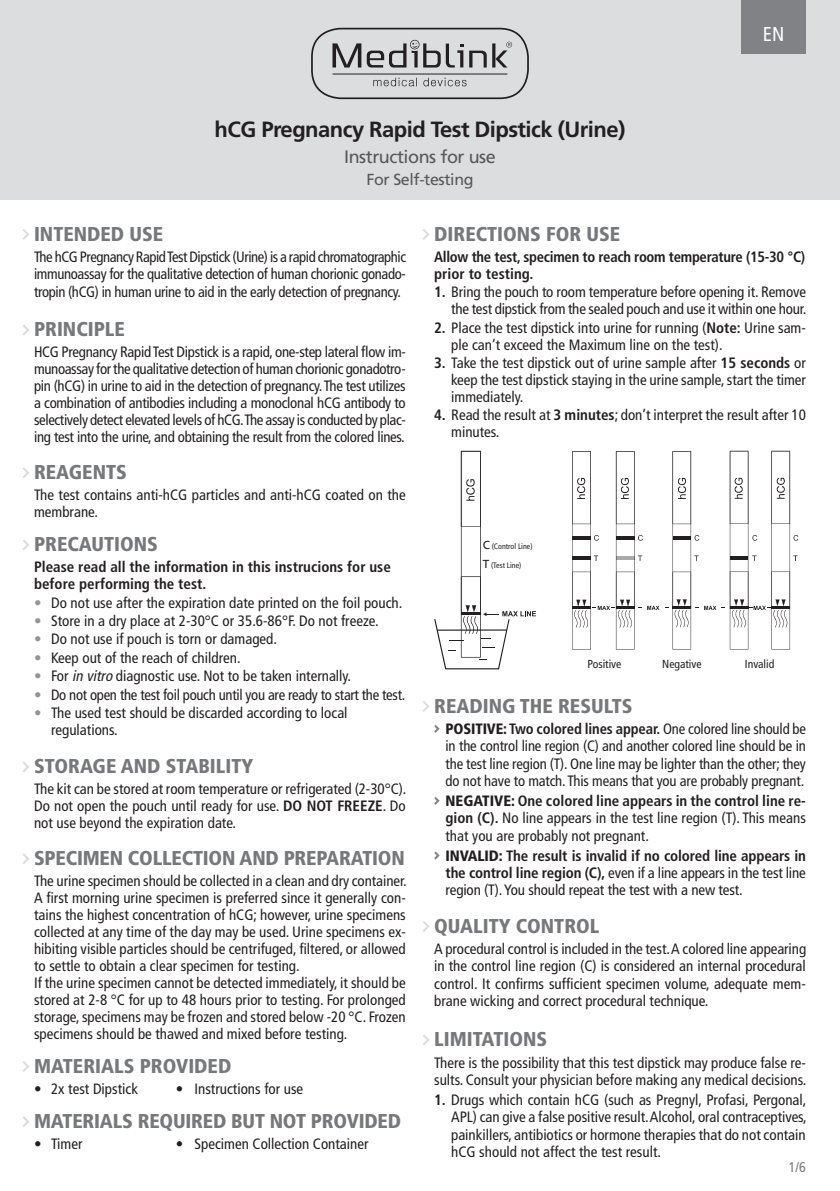
<style>
.page{position:relative;width:840px;height:1191px;background:#fff}
.page>*{position:absolute;margin:0;border:0;box-sizing:border-box;transform-origin:0 0}
.t1{font:700 22px "Frutiger LT Std";letter-spacing:-.025em;color:#231f20}
.N01{font:900 condensed 20px "Frutiger LT Std";color:#76787b}
.t2{font:condensed 20px "Frutiger LT Std";color:#fff}
.t3{font:18px "Frutiger LT Std";letter-spacing:-.025em;color:#57585a}
.t4{font:16px "Frutiger LT Std";letter-spacing:-.025em;color:#57585a}
.alineje{font:condensed 15px/17px "Frutiger LT Std";color:#231f20;text-align:justify}
.t5{font:700 condensed 15px/17px "Frutiger LT Std";color:#231f20}
.t6{font:700 condensed 15px/17px "Frutiger LT Std";letter-spacing:-.02em;color:#231f20}
.alineje-2{font:condensed 15px "Frutiger LT Std";letter-spacing:-.02em;color:#231f20}
.t7{font:condensed 14px "Frutiger LT Std";color:#76787b}
.t8{font:condensed 11.6px "Frutiger LT Std";color:#231f20}
.t9{font:condensed 8px "Frutiger LT Std";color:#231f20}
.s1{color:#939598}
.s2{font-style:italic}
.s3{font-weight:700}
.s4{font-stretch:normal;font-size:11.6px}
.s5{font-weight:900}
</style>
<div class="page">
<div style="left:0;top:0;width:839px;height:200px;background:#dcdddf"></div>
<svg style="left:22px;top:229px;width:7px;height:11px"></svg>
<svg style="left:23px;top:325px;width:6px;height:10px"></svg>
<svg style="left:23px;top:467px;width:6px;height:11px"></svg>
<svg style="left:23px;top:540px;width:6px;height:10px"></svg>
<svg style="left:23px;top:761px;width:6px;height:11px"></svg>
<svg style="left:23px;top:853px;width:6px;height:11px"></svg>
<svg style="left:22px;top:1061px;width:7px;height:11px"></svg>
<svg style="left:23px;top:1116px;width:6px;height:11px"></svg>
<svg style="left:434px;top:451px;width:101px;height:218px"></svg>
<svg style="left:572px;top:451px;width:225px;height:198px"></svg>
<svg style="left:434px;top:725px;width:6px;height:8px"></svg>
<svg style="left:434px;top:797px;width:6px;height:8px"></svg>
<svg style="left:434px;top:851px;width:6px;height:9px"></svg>
<svg style="left:423px;top:229px;width:7px;height:11px"></svg>
<svg style="left:423px;top:701px;width:7px;height:11px"></svg>
<svg style="left:423px;top:921px;width:7px;height:11px"></svg>
<svg style="left:423px;top:1034px;width:7px;height:11px"></svg>
<svg style="left:311px;top:27px;width:218px;height:73px"></svg>
<hr style="left:332px;top:74px;width:175px;height:1px;background:#231f20">
<div style="left:741px;top:0;width:64px;height:53px;background:#808285"></div>
<p class="t1" style="left:214px;top:116px;width:412px">hCG Pregnancy Rapid Test Dipstick (Urine)</p>
<p class="t3" style="left:344px;top:146px;width:153px">Instructions for use</p>
<p class="t4" style="left:366px;top:170px;width:108px">For Self-testing</p>
<p class="t2" style="left:762px;top:22px;width:23px">EN</p>
<p class="N01" style="left:34px;top:222px;width:130px">INTENDED USE</p>
<p class="alineje" style="left:34px;top:248px;width:373px">The hCG Pregnancy Rapid Test Dipstick (Urine) is a rapid chromatographic immunoassay for the qualitative detection of human chorionic gonado&shy;tropin (hCG) in human urine to aid in the early detection of pregnancy.</p>
<p class="N01" style="left:34px;top:317px;width:92px">PRINCIPLE</p>
<p class="alineje" style="left:34px;top:344px;width:373px">HCG Pregnancy Rapid Test Dipstick is a rapid, one-step lateral flow im&shy;munoassay for the qualitative detection of human chorionic gonadotro&shy;pin (hCG) in urine to aid in the detection of pregnancy. The test utilizes a combination of antibodies including a monoclonal hCG antibody to selectively detect elevated levels of hCG. The assay is conducted by plac&shy;ing test into the urine, and obtaining the result from the colored lines.</p>
<p class="N01" style="left:34px;top:460px;width:94px">REAGENTS</p>
<p class="alineje" style="left:34px;top:486px;width:373px">The test contains anti-hCG particles and anti-hCG coated on the membrane.</p>
<p class="N01" style="left:34px;top:532px;width:125px">PRECAUTIONS</p>
<p class="t5" style="left:34px;top:558px;width:358px">Please read all the information in this instrucions for use before performing the test.</p>
<p class="alineje" style="left:34px;top:594px;width:369px"><span class="s1">•</span> Do not use after the expiration date printed on the foil pouch.</p>
<p class="alineje" style="left:34px;top:612px;width:346px"><span class="s1">•</span> Store in a dry place at 2-30°C or 35.6-86°F. Do not freeze.</p>
<p class="alineje" style="left:34px;top:631px;width:244px"><span class="s1">•</span> Do not use if pouch is torn or damaged.</p>
<p class="alineje" style="left:34px;top:649px;width:208px"><span class="s1">•</span> Keep out of the reach of children.</p>
<p class="alineje" style="left:34px;top:667px;width:318px"><span class="s1">•</span> For <span class="s2">in vitro</span> diagnostic use. Not to be taken internally.</p>
<p class="alineje-2" style="left:34px;top:685px;width:372px"><span class="s1">•</span> Do not open the test foil pouch until you are ready to start the test.</p>
<p class="alineje" style="left:51px;top:704px;width:298px;text-indent:-17px"><span class="s1">•</span> The used test should be discarded according to local regulations.</p>
<p class="N01" style="left:34px;top:754px;width:220px">STORAGE AND STABILITY</p>
<p class="alineje" style="left:34px;top:780px;width:374px">The kit can be stored at room temperature or refrigerated (2-30°C).<br>Do not open the pouch until ready for use. <span class="s3">DO NOT FREEZE</span>. Do not use beyond the expiration date.</p>
<p class="N01" style="left:34px;top:846px;width:372px">SPECIMEN COLLECTION AND PREPARATION</p>
<p class="alineje" style="left:34px;top:872px;width:374px">The urine specimen should be collected in a clean and dry container.<br>A first morning urine specimen is preferred since it generally con&shy;tains the highest concentration of hCG; however, urine specimens collected at any time of the day may be used. Urine specimens ex&shy;hibiting visible particles should be centrifuged, filtered, or allowed to settle to obtain a clear specimen for testing.</p>
<p class="alineje" style="left:34px;top:974px;width:373px">If the urine specimen cannot be detected immediately, it should be stored at 2-8 °C for up to 48 hours prior to testing. For prolonged storage, specimens may be frozen and stored below -20 °C. Frozen specimens should be thawed and mixed before testing.</p>
<p class="N01" style="left:34px;top:1053px;width:199px">MATERIALS PROVIDED</p>
<p class="alineje" style="left:34px;top:1080px;width:105px">• 2x test Dipstick</p>
<p class="alineje" style="left:176px;top:1080px;width:129px">• Instructions for use</p>
<p class="N01" style="left:34px;top:1109px;width:368px">MATERIALS REQUIRED BUT NOT PROVIDED</p>
<p class="alineje" style="left:34px;top:1135px;width:50px">• Timer</p>
<p class="alineje" style="left:176px;top:1135px;width:194px">• Specimen Collection Container</p>
<p class="N01" style="left:434px;top:222px;width:187px">DIRECTIONS FOR USE</p>
<p class="t6" style="left:434px;top:248px;width:372px">Allow the test, specimen to reach room temperature (15-30 °C) prior to testing.</p>
<p class="alineje" style="left:434px;top:284px;width:373px;text-align:right"><span class="s3">1.</span> Bring the pouch to room temperature before opening it. Remove the test dipstick from the sealed pouch and use it within one hour.</p>
<p class="alineje" style="left:451px;top:319px;width:356px;text-indent:-17px"><span class="s3">2.</span> Place the test dipstick into urine for running (<span class="s3">Note:</span> Urine sam&shy;ple can’t exceed the Maximum line on the test).</p>
<p class="alineje" style="left:451px;top:354px;width:356px;text-indent:-17px"><span class="s3">3.</span> Take the test dipstick out of urine sample after <span class="s3">15 seconds</span> or keep the test dipstick staying in the urine sample, start the timer immediately.</p>
<p class="alineje" style="left:451px;top:407px;width:356px;text-indent:-17px"><span class="s3">4.</span> Read the result at <span class="s3">3 minutes</span>; don’t interpret the result after 10 minutes.</p>
<p class="t9" style="left:482px;top:542px;width:51px"><span class="s4">C</span> (Control Line)</p>
<p class="t9" style="left:482px;top:560px;width:40px"><span class="s4">T</span> (Test Line)</p>
<p class="t8" style="left:587px;top:657px;width:35px">Positive</p>
<p class="t8" style="left:661px;top:657px;width:41px">Negative</p>
<p class="t8" style="left:744px;top:657px;width:31px">Invalid</p>
<p class="N01" style="left:434px;top:693px;width:200px">READING THE RESULTS</p>
<p class="alineje" style="left:445px;top:720px;width:362px"><span class="s5">POSITIVE:</span> <span class="s3">Two colored lines appear.</span> One colored line should be in the control line region (C) and another colored line should be in the test line region (T). One line may be lighter than the other; they do not have to match. This means that you are probably pregnant.</p>
<p class="alineje" style="left:445px;top:792px;width:362px"><span class="s5">NEGATIVE:</span> <span class="s3">One colored line appears in the control line re&shy;gion (C).</span> No line appears in the test line region (T). This means that you are probably not pregnant.</p>
<p class="alineje" style="left:445px;top:847px;width:361px"><span class="s5">INVALID:</span> <span class="s3">The result is invalid if no colored line appears in the control line region (C),</span> even if a line appears in the test line region (T). You should repeat the test with a new test.</p>
<p class="N01" style="left:434px;top:913px;width:167px">QUALITY CONTROL</p>
<p class="alineje" style="left:434px;top:940px;width:373px">A procedural control is included in the test. A colored line appearing in the control line region (C) is considered an internal procedural control. It confirms sufficient specimen volume, adequate mem&shy;brane wicking and correct procedural technique.</p>
<p class="N01" style="left:434px;top:1027px;width:114px">LIMITATIONS</p>
<p class="alineje" style="left:434px;top:1054px;width:373px">There is the possibility that this test dipstick may produce false re&shy;sults. Consult your physician before making any medical decisions.</p>
<p class="alineje" style="left:451px;top:1091px;width:357px;text-indent:-17px"><span class="s3">1.</span> Drugs which contain hCG (such as Pregnyl, Profasi, Pergonal, APL) can give a false positive result. Alcohol, oral contraceptives, painkillers, antibiotics or hormone therapies that do not contain hCG should not affect the test result.</p>
<p class="t7" style="left:788px;top:1159px;width:19px">1/6</p>
</div>
